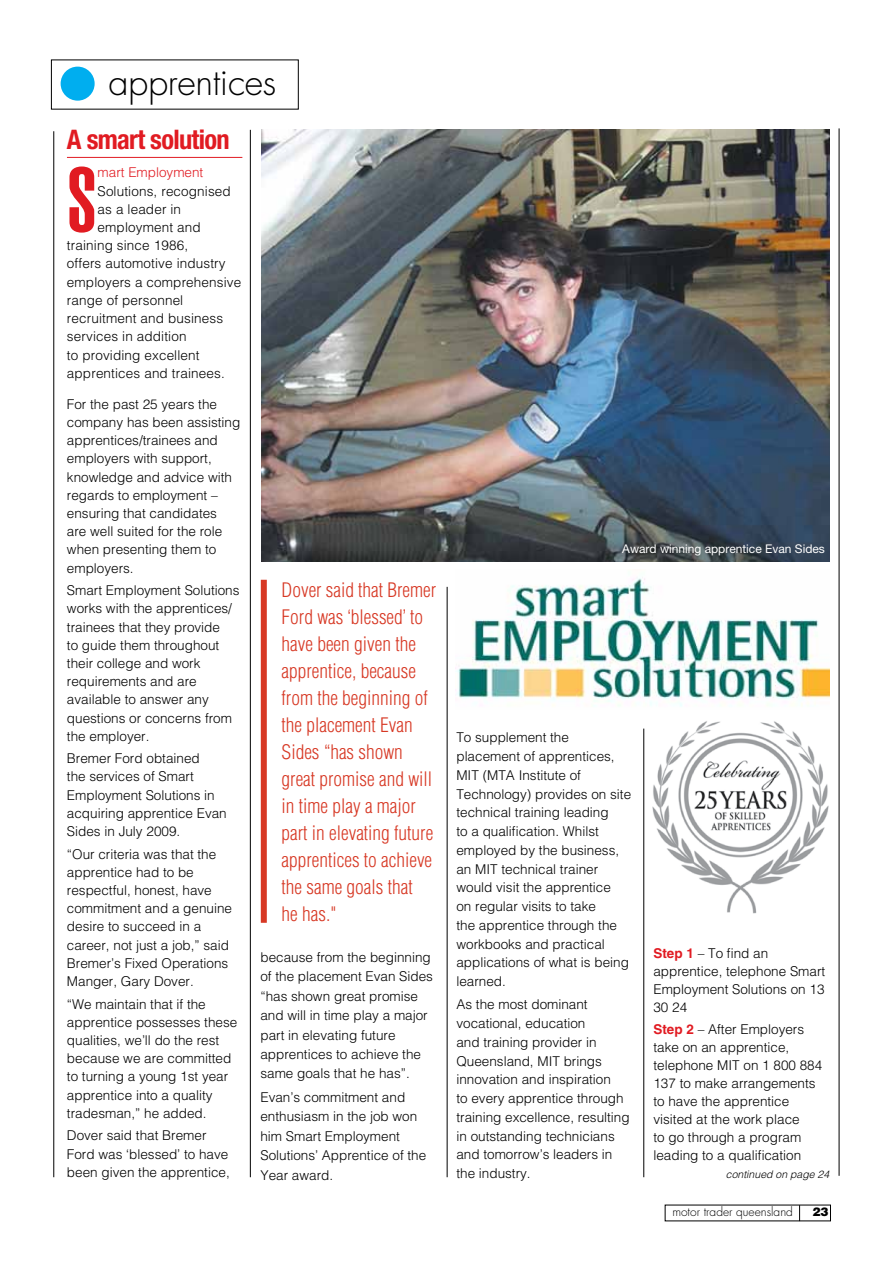
<style>
.page{position:relative;width:893px;height:1263px;background:#fff}
.page>*{position:absolute;margin:0;border:0;box-sizing:border-box;transform-origin:0 0}
.t1{font:900 extra-condensed 89.4px "Helvetica";color:#e11b22}
.t2{font:300 36px "Futura";letter-spacing:-.01em;color:#000}
.t3{font:700 condensed 27px "Helvetica Neue";letter-spacing:-.025em;color:#e11b22}
.t4{font:300 condensed 19.5px/27px "Helvetica";color:#d73824}
.t5{font:300 13.5px/18.1px "Helvetica";color:#000}
.t6{font:300 13.5px "Helvetica";color:#e11b22}
.t7{font:12px "Helvetica Neue";color:#fff}
.t8{font:300 12px "Futura";color:#000}
.t9{font:900 12px "Helvetica";color:#000}
.t10{font:italic 300 10.5px "Helvetica";color:#000}
.s1{font-weight:700;color:#e11b22}
</style>
<div class="page">
<svg style="left:799px;top:1205px;width:1px;height:16px"></svg>
<hr style="left:839px;top:128px;width:1px;height:1048px;background:#000">
<hr style="left:643px;top:729px;width:1px;height:448px;background:#000">
<hr style="left:447px;top:587px;width:1px;height:590px;background:#000">
<hr style="left:250px;top:130px;width:1px;height:1047px;background:#000">
<hr style="left:53px;top:131px;width:1px;height:1046px;background:#000">
<div style="left:61px;top:67px;width:34px;height:34px;background:#00aeef;border-radius:50%"></div>
<hr style="left:67px;top:157px;width:175px;height:1px;background:#e11b22">
<img style="left:262px;top:129px;width:567px;height:432px">
<img style="left:455px;top:578px;width:375px;height:129px">
<img style="left:652px;top:721px;width:177px;height:193px">
<div style="left:261px;top:580px;width:6px;height:343px;background:#d73824"></div>
<h2 class="t2" style="left:108px;top:59px;width:169px">apprentices</h2>
<h3 class="t3" style="left:67px;top:123px;width:164px">A smart solution</h3>
<h1 class="t1" style="left:67px;top:149px;width:31px">S</h1>
<p class="t6" style="left:98px;top:164px;width:107px">mart Employment</p>
<p class="t5" style="left:98px;top:181px;width:135px">Solutions, recognised</p>
<p class="t5" style="left:98px;top:200px;width:85px">as a leader in</p>
<p class="t5" style="left:98px;top:218px;width:105px">employment and</p>
<p class="t5" style="left:67px;top:236px;width:123px">training since 1986,</p>
<p class="t5" style="left:67px;top:254px;width:160px">offers automotive industry</p>
<p class="t5" style="left:67px;top:272px;width:176px">employers a comprehensive</p>
<p class="t5" style="left:67px;top:291px;width:118px">range of personnel</p>
<p class="t5" style="left:67px;top:309px;width:158px">recruitment and business</p>
<p class="t5" style="left:67px;top:327px;width:121px">services in addition</p>
<p class="t5" style="left:67px;top:345px;width:134px">to providing excellent</p>
<p class="t5" style="left:67px;top:363px;width:159px">apprentices and trainees.</p>
<p class="t5" style="left:67px;top:394px;width:175px">For the past 25 years the company has been assisting apprentices/trainees and employers with support, knowledge and advice with regards to employment – ensuring that candidates<br>are well suited for the role when presenting them to employers.</p>
<p class="t5" style="left:67px;top:581px;width:174px">Smart Employment Solutions works with the apprentices/ trainees that they provide<br>to guide them throughout their college and work requirements and are available to answer any questions or concerns from the employer.</p>
<p class="t5" style="left:67px;top:749px;width:161px">Bremer Ford obtained<br>the services of Smart<br>Employment Solutions in acquiring apprentice Evan<br>Sides in July 2009.</p>
<p class="t5" style="left:67px;top:844px;width:167px">“Our criteria was that the apprentice had to be respectful, honest, have commitment and a genuine desire to succeed in a career, not just a job,” said<br>Bremer’s Fixed Operations<br>Manger, Gary Dover.</p>
<p class="t5" style="left:67px;top:994px;width:172px">“We maintain that if the apprentice possesses these qualities, we’ll do the rest because we are committed to turning a young 1st year apprentice into a quality tradesman,” he added.</p>
<p class="t5" style="left:67px;top:1126px;width:164px">Dover said that Bremer<br>Ford was ‘blessed’ to have been given the apprentice,</p>
<p class="t4" style="left:282px;top:576px;width:156px">Dover said that Bremer<br>Ford was ‘blessed’ to have been given the apprentice, because from the beginning of the placement Evan<br>Sides “has shown great promise and will in time play a major part in elevating future apprentices to achieve the same goals that<br>he has."</p>
<p class="t5" style="left:260px;top:947px;width:174px;line-height:19.4px">because from the beginning of the placement Evan Sides “has shown great promise and will in time play a major part in elevating future apprentices to achieve the same goals that he has”.</p>
<p class="t5" style="left:260px;top:1087px;width:167px;line-height:19.4px">Evan’s commitment and enthusiasm in the job won him Smart Employment<br>Solutions’ Apprentice of the<br>Year award.</p>
<p class="t7" style="left:622px;top:541px;width:204px">Award winning apprentice Evan Sides</p>
<p class="t5" style="left:456px;top:728px;width:176px;line-height:18.8px">To supplement the placement of apprentices,<br>MIT (MTA Institute of<br>Technology) provides on site technical training leading<br>to a qualification. Whilst employed by the business, an MIT technical trainer would visit the apprentice<br>on regular visits to take<br>the apprentice through the workbooks and practical applications of what is being learned.</p>
<p class="t5" style="left:456px;top:995px;width:175px;line-height:18.8px">As the most dominant vocational, education<br>and training provider in<br>Queensland, MIT brings innovation and inspiration<br>to every apprentice through training excellence, resulting in outstanding technicians and tomorrow’s leaders in the industry.</p>
<p class="t5" style="left:653px;top:944px;width:173px"><span class="s1">Step 1</span> – To find an apprentice, telephone Smart<br>Employment Solutions on 13<br>30 24</p>
<p class="t5" style="left:653px;top:1020px;width:170px"><span class="s1">Step 2</span> – After Employers take on an apprentice, telephone MIT on 1 800 884<br>137 to make arrangements to have the apprentice visited at the work place<br>to go through a program leading to a qualification</p>
<p class="t10" style="left:726px;top:1167px;width:105px">continued on page 24</p>
<p class="t8" style="left:672px;top:1204px;width:122px">motor trader queensland</p>
<p class="t9" style="left:812px;top:1204px;width:18px">23</p>
</div>
